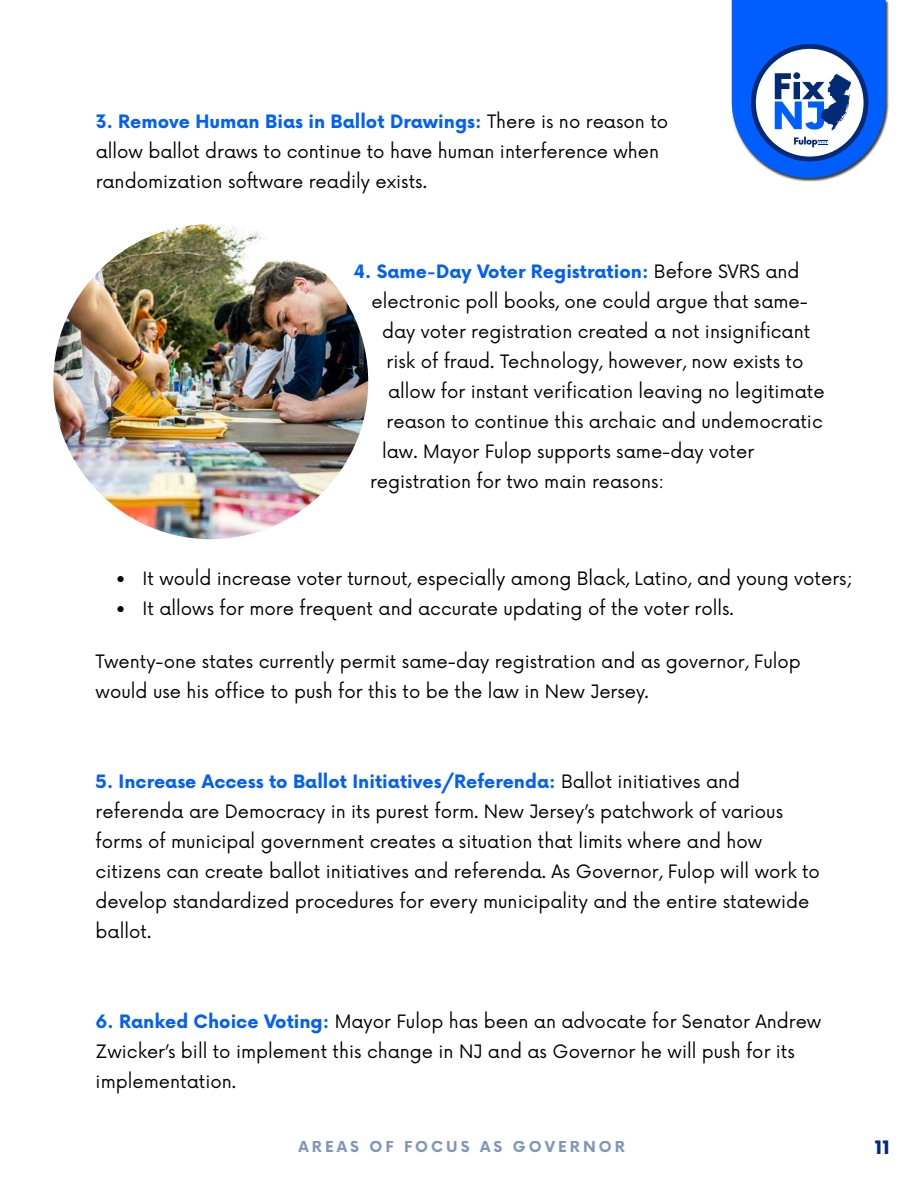
<style>
.page{position:relative;width:918px;height:1188px;background:#fff}
.page>*{position:absolute;margin:0;border:0;box-sizing:border-box;transform-origin:0 0}
.t1{font:18px/30px "Now";color:#000}
.t2{font:700 18px "Now";color:#005eff}
.t3{font:900 18px "Now";color:#032a77}
.t4{font:700 15px "Now";letter-spacing:.2em;color:#032a77}
.s1{font-weight:700;color:#005eff}
.s2{font-weight:400;color:#000}
</style>
<div class="page">
<div style="left:732px;top:0;width:157px;height:182px;background:#000;opacity:.75"></div>
<svg style="left:732px;top:0;width:154px;height:178px"></svg>
<img style="left:53px;top:224px;width:315px;height:315px;border-radius:157px">
<p class="t1" style="left:96px;top:105px;width:574px"><span class="s1">3. Remove Human Bias in Ballot Drawings:</span> There is no reason to allow ballot draws to continue to have human interference when randomization software readily exists.</p>
<p class="t2" style="left:354px;top:258px;width:447px">4. Same-Day Voter Registration: <span class="s2">Before SVRS and</span></p>
<p class="t1" style="left:372px;top:285px;width:438px">electronic poll books, one could argue that same-</p>
<p class="t1" style="left:382px;top:315px;width:430px">day voter registration created a not insignificant</p>
<p class="t1" style="left:387px;top:345px;width:418px">risk of fraud. Technology, however, now exists to</p>
<p class="t1" style="left:388px;top:375px;width:438px">allow for instant verification leaving no legitimate</p>
<p class="t1" style="left:387px;top:405px;width:438px">reason to continue this archaic and undemocratic</p>
<p class="t1" style="left:382px;top:435px;width:374px">law. Mayor Fulop supports same-day voter</p>
<p class="t1" style="left:370px;top:465px;width:296px">registration for two main reasons:</p>
<p class="t1" style="left:116px;top:563px;width:739px">• It would increase voter turnout, especially among Black, Latino, and young voters;</p>
<p class="t1" style="left:116px;top:593px;width:620px">• It allows for more frequent and accurate updating of the voter rolls.</p>
<p class="t1" style="left:96px;top:645px;width:707px">Twenty-one states currently permit same-day registration and as governor, Fulop would use his office to push for this to be the law in New Jersey.</p>
<p class="t1" style="left:96px;top:765px;width:726px"><span class="s1">5. Increase Access to Ballot Initiatives/Referenda:</span> Ballot initiatives and referenda are Democracy in its purest form. New Jersey’s patchwork of various forms of municipal government creates a situation that limits where and how citizens can create ballot initiatives and referenda. As Governor, Fulop will work to develop standardized procedures for every municipality and the entire statewide ballot.</p>
<p class="t1" style="left:96px;top:1005px;width:727px"><span class="s1">6. Ranked Choice Voting:</span> Mayor Fulop has been an advocate for Senator Andrew<br>Zwicker’s bill to implement this change in NJ and as Governor he will push for its implementation.</p>
<p class="t4" style="left:299px;top:1136px;width:328px">AREAS OF FOCUS AS GOVERNOR</p>
<p class="t3" style="left:875px;top:1135px;width:17px">11</p>
</div>
